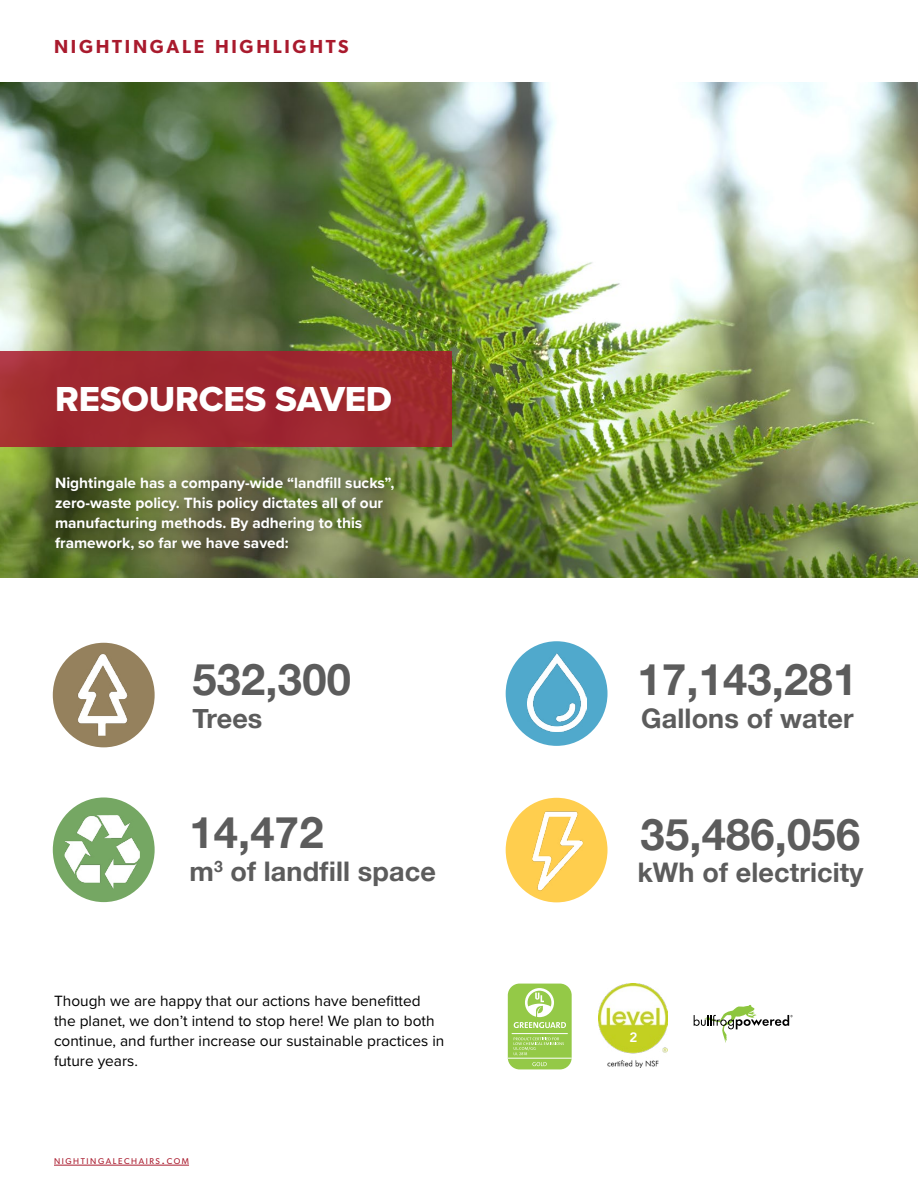
<style>
.page{position:relative;width:918px;height:1188px;background:#fff}
.page>*{position:absolute;margin:0;border:0;box-sizing:border-box;transform-origin:0 0}
.t1{font:700 43.5px "Helvetica Neue";letter-spacing:.005em;color:#5c5c5c}
.t2{font:36px "Proxima Nova Extrabld";letter-spacing:-.005em;color:#fff}
.t3{font:700 27px "Helvetica Neue";letter-spacing:.005em;color:#5c5c5c}
.t4{font:600 18.9px "Gibson";letter-spacing:.145em;color:#a91a2d}
.t5{font:15.45px/20px "Proxima Nova";color:#000101}
.t6{font:700 15.45px/20px "Proxima Nova";color:#fff}
.t7{font:800 13.5px "Avenir";color:#fff}
.t8{font:8.4px "Gibson";letter-spacing:.185em;color:#a91a2d}
.s1{font-size:12px}
</style>
<div class="page">
<img style="left:0;top:82px;width:918px;height:496px">
<hr style="left:54px;top:1165px;width:135px;height:1px;background:#a91a2d">
<div style="left:51px;top:473px;width:353px;height:87px;background:#000;opacity:.25"></div>
<div style="left:0;top:352px;width:452px;height:95px;background:#9e282f"></div>
<div style="left:53px;top:643px;width:102px;height:104px;background:#95815d;border-radius:50%"></div>
<img style="left:57px;top:648px;width:92px;height:95px">
<div style="left:53px;top:797px;width:102px;height:105px;background:#75a763;border-radius:50%"></div>
<img style="left:65px;top:815px;width:75px;height:74px">
<div style="left:506px;top:641px;width:102px;height:105px;background:#50a9cc;border-radius:50%"></div>
<img style="left:527px;top:653px;width:60px;height:78px">
<div style="left:506px;top:798px;width:102px;height:104px;background:#ffce4e;border-radius:50%"></div>
<img style="left:514px;top:808px;width:86px;height:85px">
<svg style="left:694px;top:1005px;width:99px;height:38px"></svg>
<div style="left:508px;top:984px;width:64px;height:85px;background:#94c947;border-radius:12px"></div>
<hr style="left:508px;top:1058px;width:64px;height:1px;background:#fff">
<svg style="left:532px;top:1062px;width:15px;height:4px"></svg>
<svg style="left:514px;top:1037px;width:50px;height:18px"></svg>
<hr style="left:512px;top:1033px;width:56px;height:1px;background:#fff">
<svg style="left:514px;top:988px;width:52px;height:40px"></svg>
<img style="left:598px;top:983px;width:70px;height:85px">
<div style="left:622px;top:1029px;width:25px;height:17px;background:#c3d021"></div>
<p class="t4" style="left:54px;top:36px;width:296px">NIGHTINGALE HIGHLIGHTS</p>
<h2 class="t2" style="left:55px;top:372px;width:339px">RESOURCES SAVED</h2>
<p class="t6" style="left:55px;top:472px;width:341px">Nightingale has a company-wide “landfill sucks”, zero-waste policy. This policy dictates all of our manufacturing methods. By adhering to this framework, so far we have saved:</p>
<h1 class="t1" style="left:192px;top:646px;width:160px">532,300</h1>
<h3 class="t3" style="left:192px;top:697px;width:72px">Trees</h3>
<h1 class="t1" style="left:189px;top:799px;width:136px">14,472</h1>
<h3 class="t3" style="left:189px;top:850px;width:248px">m<sup>3</sup> of landfill space</h3>
<p class="t5" style="left:54px;top:990px;width:392px">Though we are happy that our actions have benefitted the planet, we don’t intend to stop here! We plan to both continue, and further increase our sustainable practices in future years.</p>
<p class="t8" style="left:54px;top:1156px;width:137px">NIGHTINGALECHAIRS<span class="s1">.</span>COM</p>
<h1 class="t1" style="left:638px;top:646px;width:221px">17,143,281</h1>
<h3 class="t3" style="left:641px;top:697px;width:214px">Gallons of water</h3>
<h1 class="t1" style="left:641px;top:800px;width:221px">35,486,056</h1>
<h3 class="t3" style="left:637px;top:852px;width:228px">kWh of electricity</h3>
<p class="t7" style="left:629px;top:1027px;width:9px">2</p>
</div>
